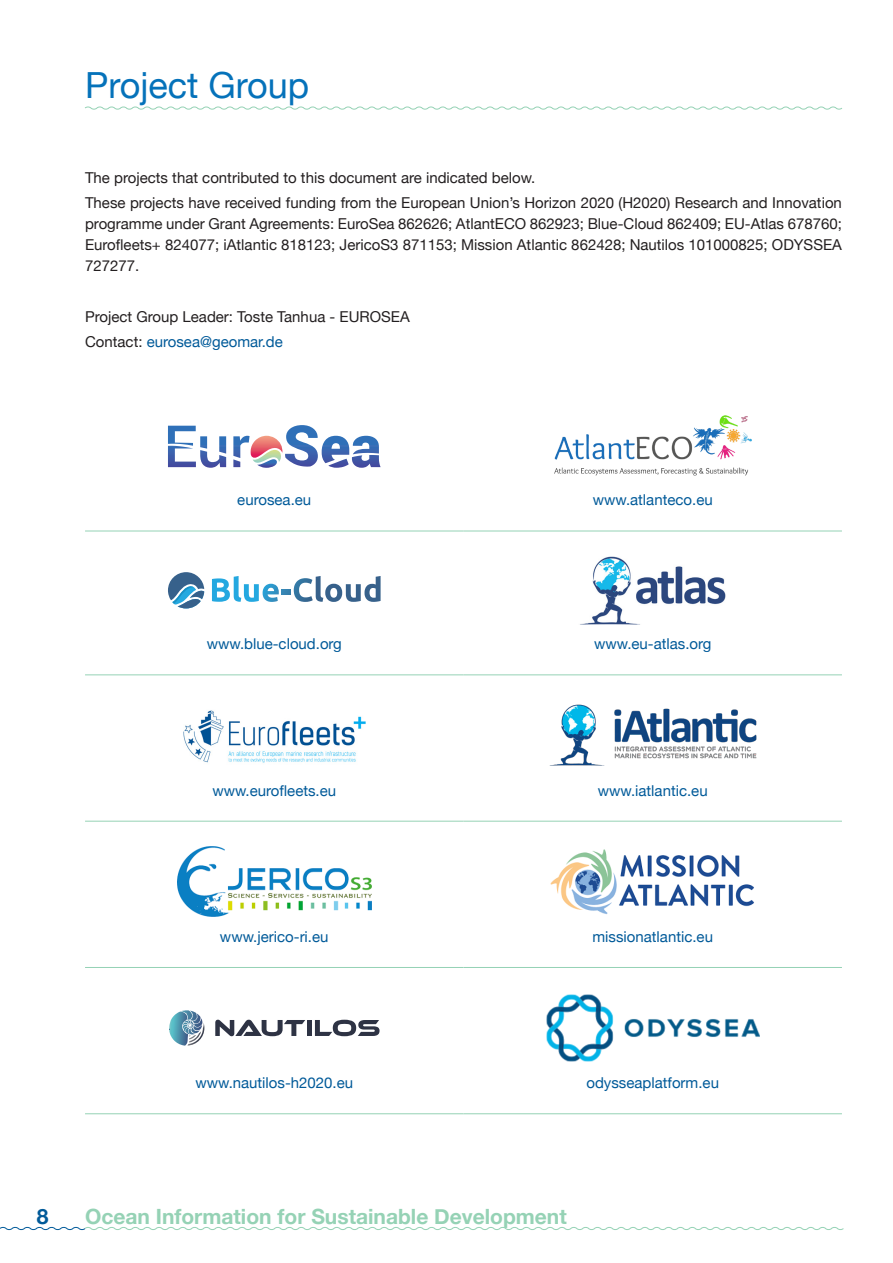
<style>
.page{position:relative;width:893px;height:1263px;background:#fff}
.page>*{position:absolute;margin:0;border:0;box-sizing:border-box;transform-origin:0 0}
.t1{font:36px "Helvetica Neue";color:#0572ba}
.t2{font:700 21px "Helvetica Neue";color:#95d2b5}
.t3{font:700 21px "Helvetica Neue";color:#015a99}
.t4{font:15px/21px "Helvetica Neue";color:#231f20;text-align:justify}
.t5{font:15px "Helvetica Neue";color:#015a99}
.s1{color:#231f20}
</style>
<div class="page">
<svg style="left:0;top:1226px;width:844px;height:5px"></svg>
<svg style="left:85px;top:106px;width:757px;height:4px"></svg>
<hr style="left:85px;top:531px;width:378px;height:1px;background:#95d2b5">
<hr style="left:463px;top:531px;width:379px;height:1px;background:#95d2b5">
<hr style="left:85px;top:674px;width:378px;height:1px;background:#95d2b5">
<hr style="left:463px;top:674px;width:379px;height:1px;background:#95d2b5">
<hr style="left:85px;top:821px;width:378px;height:1px;background:#95d2b5">
<hr style="left:463px;top:821px;width:379px;height:1px;background:#95d2b5">
<hr style="left:85px;top:967px;width:378px;height:1px;background:#95d2b5">
<hr style="left:463px;top:967px;width:379px;height:1px;background:#95d2b5">
<hr style="left:85px;top:1113px;width:378px;height:1px;background:#95d2b5">
<hr style="left:463px;top:1113px;width:379px;height:1px;background:#95d2b5">
<svg style="left:168px;top:426px;width:58px;height:42px"></svg>
<svg style="left:233px;top:425px;width:148px;height:43px"></svg>
<img style="left:554px;top:415px;width:198px;height:61px">
<svg style="left:168px;top:572px;width:36px;height:36px"></svg>
<svg style="left:212px;top:576px;width:169px;height:26px"></svg>
<img style="left:582px;top:556px;width:144px;height:68px">
<img style="left:183px;top:710px;width:183px;height:53px">
<img style="left:549px;top:704px;width:208px;height:62px">
<img style="left:177px;top:847px;width:194px;height:70px">
<img style="left:550px;top:849px;width:204px;height:65px">
<svg style="left:169px;top:1010px;width:35px;height:36px"></svg>
<svg style="left:215px;top:1020px;width:90px;height:16px"></svg>
<div style="left:307px;top:1020px;width:5px;height:16px;background:#2e3344"></div>
<svg style="left:315px;top:1020px;width:65px;height:16px"></svg>
<img style="left:546px;top:994px;width:213px;height:67px">
<h1 class="t1" style="left:85px;top:59px;width:226px">Project Group</h1>
<p class="t4" style="left:85px;top:168px;width:452px">The projects that contributed to this document are indicated below.</p>
<p class="t4" style="left:85px;top:193px;width:758px">These projects have received funding from the European Union’s Horizon 2020 (H2020) Research and Innovation programme under Grant Agreements: EuroSea 862626; AtlantECO 862923; Blue-Cloud 862409; EU-Atlas 678760; Eurofleets+ 824077; iAtlantic 818123; JericoS3 871153; Mission Atlantic 862428; Nautilos 101000825; ODYSSEA 727277.</p>
<p class="t4" style="left:85px;top:307px;width:326px">Project Group Leader: Toste Tanhua - EUROSEA</p>
<p class="t5" style="left:85px;top:331px;width:199px"><span class="s1">Contact:</span> eurosea@geomar.de</p>
<p class="t5" style="left:237px;top:489px;width:75px">eurosea.eu</p>
<p class="t5" style="left:593px;top:489px;width:121px">www.atlanteco.eu</p>
<p class="t5" style="left:207px;top:633px;width:137px">www.blue-cloud.org</p>
<p class="t5" style="left:594px;top:633px;width:119px">www.eu-atlas.org</p>
<p class="t5" style="left:212px;top:779px;width:125px">www.eurofleets.eu</p>
<p class="t5" style="left:598px;top:779px;width:111px">www.iatlantic.eu</p>
<p class="t5" style="left:220px;top:926px;width:110px">www.jerico-ri.eu</p>
<p class="t5" style="left:592px;top:926px;width:122px">missionatlantic.eu</p>
<p class="t5" style="left:195px;top:1072px;width:159px">www.nautilos-h2020.eu</p>
<p class="t5" style="left:586px;top:1072px;width:134px">odysseaplatform.eu</p>
<h2 class="t3" style="left:37px;top:1200px;width:13px">8</h2>
<h2 class="t2" style="left:85px;top:1200px;width:483px">Ocean Information for Sustainable Development</h2>
</div>
